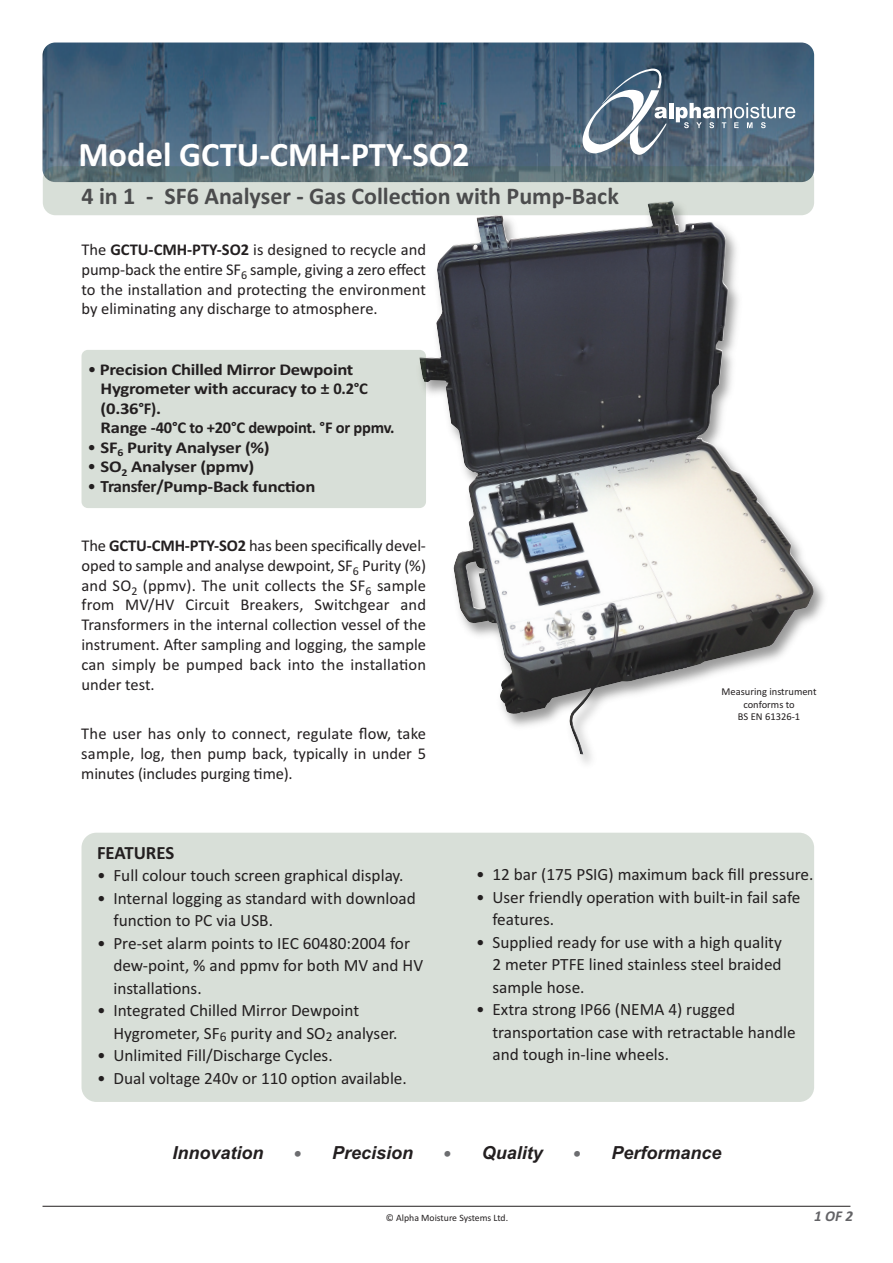
<style>
.page{position:relative;width:893px;height:1263px;background:#fff}
.page>*{position:absolute;margin:0;border:0;box-sizing:border-box;transform-origin:0 0}
.t1{font:700 34.5px "Calibri";color:#fff}
.t2{font:700 24px "Calibri";color:#4b4c4d}
.t3{font:700 18.75px "Calibri";color:#231f20}
.t4{font:italic 700 18px "Arial";color:#231f20}
.t5{font:17.25px/22.5px "Calibri";color:#231f20}
.t6{font:16.5px/19.8px "Calibri";color:#231f20;text-align:justify}
.t7{font:700 16.5px/19.5px "Calibri";letter-spacing:-.015em;color:#231f20;scale:1.13 1}
.t8{font:italic 700 15px "Calibri";color:#636366}
.t9{font:10.5px/12.6px "Calibri";color:#231f20;text-align:center}
.t10{font:9.75px "Calibri";color:#231f20}
.s1{font-weight:700}
.s2{font-weight:400;font-size:17.25px}
.s3{font-size:17.25px}
.s4{font-family:"Calibri";font-size:16.5px;color:#6c6d70}
</style>
<div class="page">
<img style="left:43px;top:43px;width:771px;height:139px;border-radius:13px">
<img style="left:358px;top:157px;width:466px;height:607px">
<img style="left:419px;top:215px;width:309px;height:499px">
<div style="left:81px;top:833px;width:733px;height:269px;background:#d8dfd8;border-radius:15px"></div>
<div style="left:81px;top:350px;width:345px;height:158px;background:#d8dfd8;border-radius:6px"></div>
<div style="left:43px;top:166px;width:771px;height:49px;background:#3f613c;border-radius:13px;opacity:.2"></div>
<hr style="left:669px;top:103px;width:4px;height:15px;background:#fff">
<svg style="left:676px;top:103px;width:119px;height:25px"></svg>
<svg style="left:582px;top:69px;width:85px;height:86px"></svg>
<hr style="left:43px;top:1206px;width:807px;height:1px;background:#231f20">
<h1 class="t1" style="left:78px;top:134px;width:393px">Model GCTU-CMH-PTY-SO2</h1>
<h2 class="t2" style="left:81px;top:182px;width:539px">4 in 1 - SF6 Analyser - Gas Collection with Pump-Back</h2>
<p class="t6" style="left:81px;top:239px;width:346px">The <span class="s1">GCTU-CMH-PTY-SO2</span> is designed to recycle and pump-back the entire SF<sub>6</sub> sample, giving a zero effect to the installation and protecting the environment by eliminating any discharge to atmosphere.</p>
<p class="t7" style="left:101px;top:359px;width:262px;text-indent:-13px"><span class="s2">•</span> Precision Chilled Mirror Dewpoint<br>Hygrometer with accuracy to ± 0.2°C (0.36°F).<br>Range -40°C to +20°C dewpoint. °F or ppmv.</p>
<p class="t7" style="left:87px;top:437px;width:163px"><span class="s2">•</span> SF<sub>6</sub> Purity Analyser (%)</p>
<p class="t7" style="left:87px;top:457px;width:149px"><span class="s2">•</span> SO<sub>2</sub> Analyser (ppmv)</p>
<p class="t7" style="left:87px;top:476px;width:203px"><span class="s2">•</span> <span class="s3">Transfer/</span>Pump-Back function</p>
<p class="t6" style="left:81px;top:535px;width:346px">The <span class="s1">GCTU-CMH-PTY-SO2</span> has been specifically devel&shy;oped to sample and analyse dewpoint, SF<sub>6</sub> Purity (%) and SO<sub>2</sub> (ppmv). The unit collects the SF<sub>6</sub> sample from MV/HV Circuit Breakers, Switchgear and Transformers in the internal collection vessel of the instrument. After sampling and logging, the sample can simply be pumped back into the installation under test.</p>
<p class="t6" style="left:81px;top:724px;width:346px">The user has only to connect, regulate flow, take sample, log, then pump back, typically in under 5 minutes (includes purging time).</p>
<p class="t3" style="left:97px;top:841px;width:79px">FEATURES</p>
<p class="t5" style="left:97px;top:864px;width:308px">• Full colour touch screen graphical display.</p>
<p class="t5" style="left:113px;top:886px;width:304px;text-indent:-16px">• Internal logging as standard with download function to PC via USB.</p>
<p class="t5" style="left:113px;top:931px;width:311px;text-indent:-16px">• Pre-set alarm points to IEC 60480:2004 for dew-point, % and ppmv for both MV and HV installations.</p>
<p class="t5" style="left:113px;top:999px;width:286px;text-indent:-16px">• Integrated Chilled Mirror Dewpoint<br>Hygrometer, SF<sub>6</sub> purity and SO<sub>2</sub> analyser.</p>
<p class="t5" style="left:97px;top:1044px;width:237px">• Unlimited Fill/Discharge Cycles.</p>
<p class="t5" style="left:97px;top:1066px;width:311px">• Dual voltage 240v or 110 option available.</p>
<p class="t9" style="left:722px;top:685px;width:96px">Measuring instrument conforms to<br>BS EN 61326-1</p>
<p class="t5" style="left:476px;top:863px;width:339px">• 12 bar (175 PSIG) maximum back fill pressure.</p>
<p class="t5" style="left:492px;top:885px;width:309px;text-indent:-16px">• User friendly operation with built-in fail safe features.</p>
<p class="t5" style="left:492px;top:930px;width:291px;text-align:justify;text-indent:-16px">• Supplied ready for use with a high quality 2 meter PTFE lined stainless steel braided sample hose.</p>
<p class="t5" style="left:492px;top:998px;width:305px;text-indent:-16px">• Extra strong IP66 (NEMA 4) rugged transportation case with retractable handle and tough in-line wheels.</p>
<p class="t4" style="left:173px;top:1142px;width:92px">Innovation</p>
<p class="t4" style="left:294px;top:1142px;width:121px"><span class="s4">•</span> Precision</p>
<p class="t4" style="left:443px;top:1142px;width:101px"><span class="s4">•</span> Quality</p>
<p class="t4" style="left:573px;top:1142px;width:150px"><span class="s4">•</span> Performance</p>
<p class="t10" style="left:386px;top:1212px;width:124px">© Alpha Moisture Systems Ltd.</p>
<p class="t8" style="left:814px;top:1207px;width:40px">1OF2</p>
</div>
